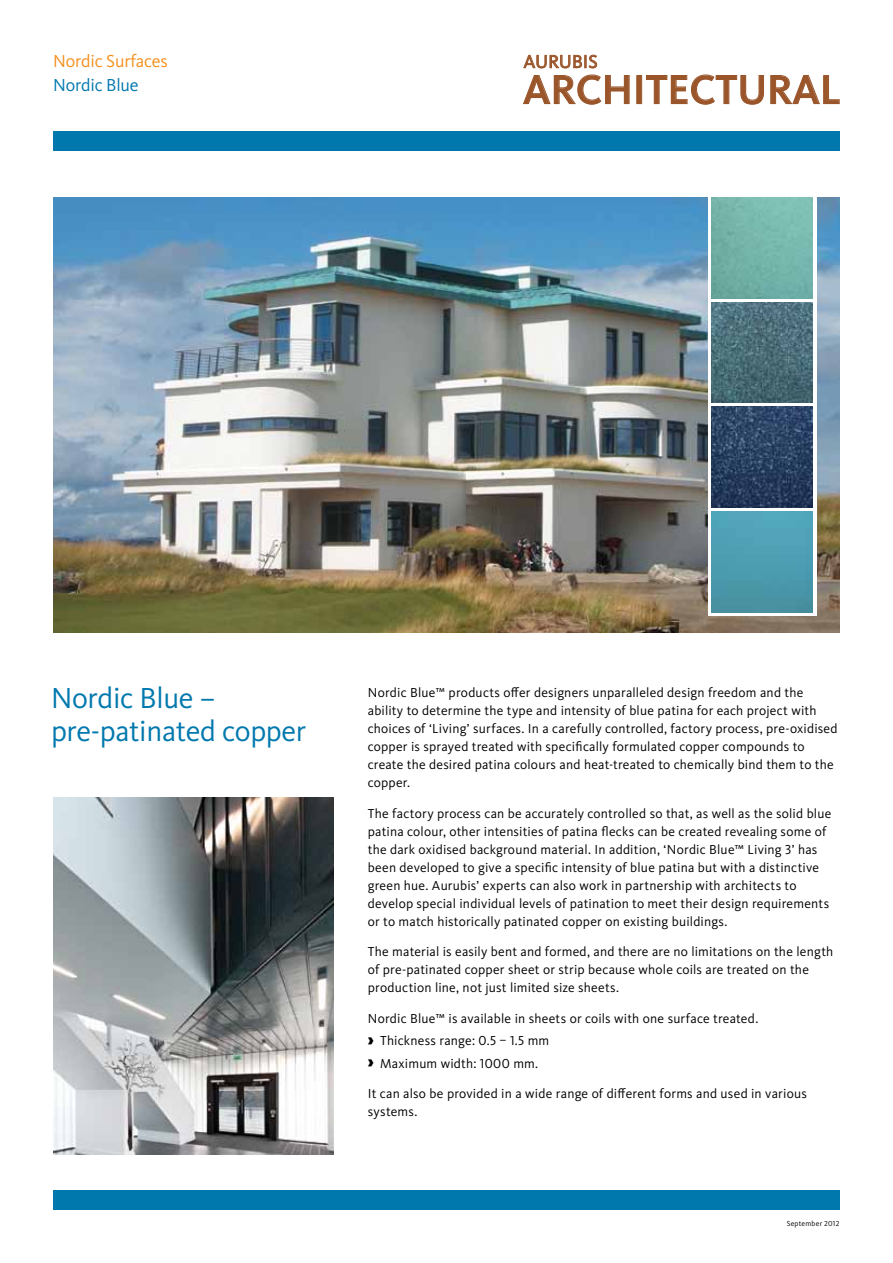
<style>
.page{position:relative;width:893px;height:1263px;background:#fff}
.page>*{position:absolute;margin:0;border:0;box-sizing:border-box;transform-origin:0 0}
.t1{font:500 42.15px "Kievit Pro";color:#9a552a}
.t2{font:30px/33px "Kievit Pro";letter-spacing:-.01em;color:#0078ae}
.t3{font:18.6px "Kievit Pro";letter-spacing:.015em;color:#9a552a}
.t4{font:18px "Kievit Pro";letter-spacing:-.01em;color:#f4901d}
.t5{font:18px "Kievit Pro";letter-spacing:-.01em;color:#0078ae}
.t6{font:13.5px/18px "Kievit Pro";letter-spacing:.015em;color:#000}
.t7{font:7.5px "Kievit Pro";letter-spacing:.03em;color:#000}
.s1{font-weight:900;font-size:18px}
</style>
<div class="page">
<img style="left:53px;top:198px;width:787px;height:434px">
<img style="left:53px;top:797px;width:281px;height:358px">
<svg style="left:708px;top:197px;width:108px;height:419px"></svg>
<img style="left:712px;top:302px;width:100px;height:101px">
<img style="left:712px;top:407px;width:100px;height:100px">
<img style="left:712px;top:511px;width:100px;height:101px">
<img style="left:712px;top:197px;width:100px;height:101px">
<div style="left:53px;top:132px;width:787px;height:19px;background:#0078ae"></div>
<div style="left:53px;top:1191px;width:787px;height:19px;background:#0078ae"></div>
<svg style="left:523px;top:75px;width:107px;height:30px"></svg>
<div style="left:637px;top:75px;width:5px;height:29px;border:1px solid #9a552a"></div>
<svg style="left:646px;top:75px;width:118px;height:30px"></svg>
<svg style="left:770px;top:75px;width:70px;height:29px"></svg>
<svg style="left:523px;top:54px;width:74px;height:15px"></svg>
<h3 class="t4" style="left:53px;top:50px;width:116px">Nordic Surfaces</h3>
<h3 class="t5" style="left:53px;top:74px;width:87px">Nordic Blue</h3>
<h3 class="t3" style="left:524px;top:50px;width:75px">AURUBIS</h3>
<h1 class="t1" style="left:523px;top:64px;width:319px">ARCHITECTURAL</h1>
<h2 class="t2" style="left:51px;top:682px;width:257px">Nordic Blue – pre-patinated copper</h2>
<p class="t6" style="left:368px;top:683px;width:471px">Nordic Blue™ products offer designers unparalleled design freedom and the ability to determine the type and intensity of blue patina for each project with choices of ‘Living’ surfaces. In a carefully controlled, factory process, pre-oxidised copper is sprayed treated with specifically formulated copper compounds to create the desired patina colours and heat-treated to chemically bind them to the copper.</p>
<p class="t6" style="left:368px;top:804px;width:465px">The factory process can be accurately controlled so that, as well as the solid blue patina colour, other intensities of patina flecks can be created revealing some of the dark oxidised background material. In addition, ‘Nordic Blue™ Living 3’ has been developed to give a specific intensity of blue patina but with a distinctive green hue. Aurubis’ experts can also work in partnership with architects to develop special individual levels of patination to meet their design requirements or to match historically patinated copper on existing buildings.</p>
<p class="t6" style="left:368px;top:943px;width:467px">The material is easily bent and formed, and there are no limitations on the length of pre-patinated copper sheet or strip because whole coils are treated on the production line, not just limited size sheets.</p>
<p class="t6" style="left:368px;top:1007px;width:392px;line-height:22.4px">Nordic Blue™ is available in sheets or coils with one surface treated. <span class="s1">›</span> Thickness range: 0.5 – 1.5 mm<br><span class="s1">›</span> Maximum width: 1000 mm.</p>
<p class="t6" style="left:368px;top:1085px;width:441px">It can also be provided in a wide range of different forms and used in various systems.</p>
<p class="t7" style="left:787px;top:1219px;width:54px">September 2012</p>
</div>
